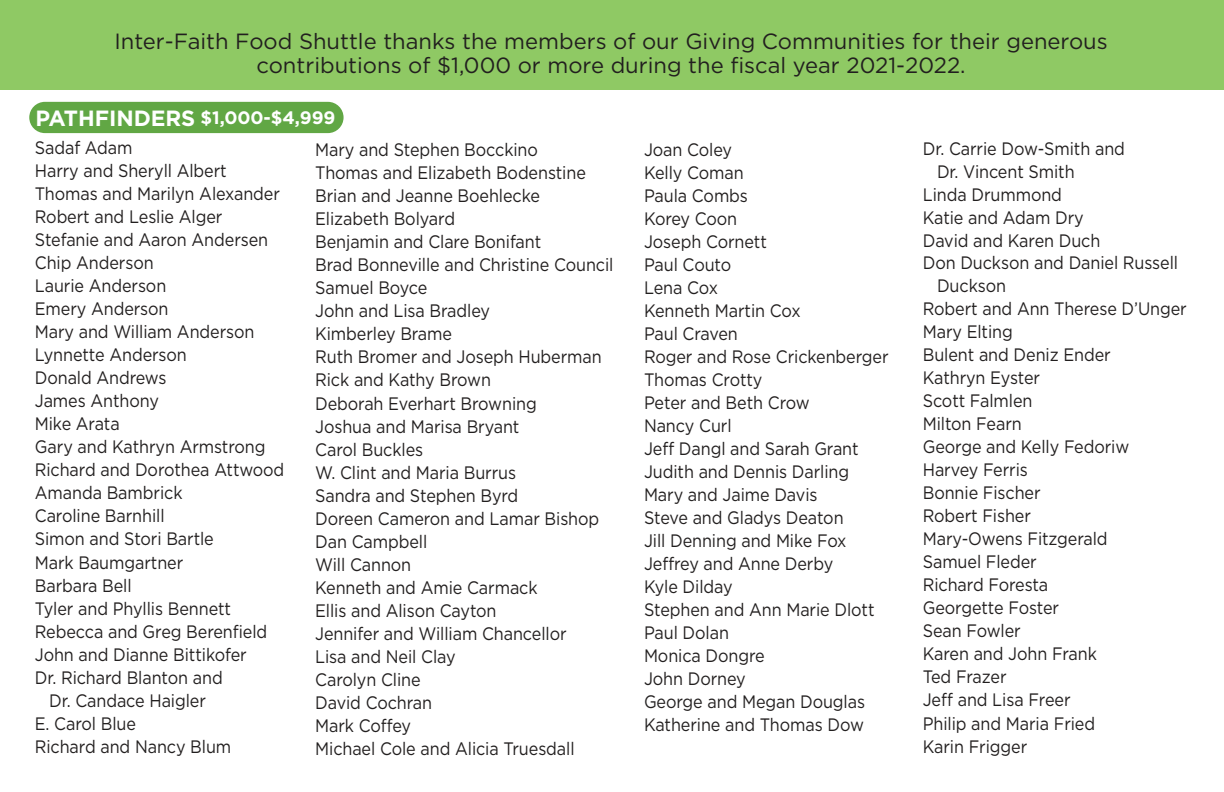
<style>
.page{position:relative;width:1224px;height:792px;background:#fff}
.page>*{position:absolute;margin:0;border:0;box-sizing:border-box;transform-origin:0 0}
.t1{font:22px/24px "Gotham";color:#221f1f;text-align:center}
.t2{font:18px/23px "Gotham";letter-spacing:-.005em;color:#221f1f;scale:.9 1}
.t3{font:700 18px "Gotham";letter-spacing:-.005em;color:#fff}
.s1{font-size:22px}
</style>
<div class="page">
<div style="left:29px;top:102px;width:315px;height:31px;background:#61a744;border-radius:16px"></div>
<div style="left:0;top:0;width:1224px;height:90px;background:#8fc964"></div>
<p class="t1" style="left:114px;top:30px;width:995px">Inter-Faith Food Shuttle thanks the members of our Giving Communities for their generous contributions of $1,000 or more during the fiscal year 2021-2022.</p>
<p class="t3" style="left:36px;top:109px;width:301px"><span class="s1">PATHFINDERS</span> $1,000-$4,999</p>
<p class="t2" style="left:35px;top:138px;width:110px">Sadaf Adam</p>
<p class="t2" style="left:35px;top:161px;width:215px">Harry and Sheryll Albert</p>
<p class="t2" style="left:35px;top:184px;width:274px">Thomas and Marilyn Alexander</p>
<p class="t2" style="left:35px;top:207px;width:210px">Robert and Leslie Alger</p>
<p class="t2" style="left:35px;top:230px;width:261px">Stefanie and Aaron Andersen</p>
<p class="t2" style="left:35px;top:253px;width:134px">Chip Anderson</p>
<p class="t2" style="left:35px;top:276px;width:148px">Laurie Anderson</p>
<p class="t2" style="left:35px;top:299px;width:150px">Emery Anderson</p>
<p class="t2" style="left:35px;top:322px;width:246px">Mary and William Anderson</p>
<p class="t2" style="left:35px;top:345px;width:171px">Lynnette Anderson</p>
<p class="t2" style="left:35px;top:368px;width:148px">Donald Andrews</p>
<p class="t2" style="left:35px;top:391px;width:139px">James Anthony</p>
<p class="t2" style="left:35px;top:414px;width:96px">Mike Arata</p>
<p class="t2" style="left:35px;top:437px;width:258px">Gary and Kathryn Armstrong</p>
<p class="t2" style="left:35px;top:460px;width:279px">Richard and Dorothea Attwood</p>
<p class="t2" style="left:35px;top:483px;width:166px">Amanda Bambrick</p>
<p class="t2" style="left:35px;top:506px;width:146px">Caroline Barnhill</p>
<p class="t2" style="left:35px;top:529px;width:200px">Simon and Stori Bartle</p>
<p class="t2" style="left:35px;top:552px;width:166px">Mark Baumgartner</p>
<p class="t2" style="left:35px;top:575px;width:109px">Barbara Bell</p>
<p class="t2" style="left:35px;top:598px;width:220px">Tyler and Phyllis Bennett</p>
<p class="t2" style="left:35px;top:621px;width:260px">Rebecca and Greg Berenfield</p>
<p class="t2" style="left:35px;top:644px;width:237px">John and Dianne Bittikofer</p>
<p class="t2" style="left:35px;top:667px;width:210px">Dr. Richard Blanton and</p>
<p class="t2" style="left:49px;top:690px;width:176px">Dr. Candace Haigler</p>
<p class="t2" style="left:35px;top:713px;width:114px">E. Carol Blue</p>
<p class="t2" style="left:35px;top:736px;width:220px">Richard and Nancy Blum</p>
<p class="t2" style="left:315px;top:139px;width:333px">Mary and Stephen Bocckino<br>Thomas and Elizabeth Bodenstine<br>Brian and Jeanne Boehlecke<br>Elizabeth Bolyard<br>Benjamin and Clare Bonifant<br>Brad Bonneville and Christine Council<br>Samuel Boyce<br>John and Lisa Bradley<br>Kimberley Brame<br>Ruth Bromer and Joseph Huberman<br>Rick and Kathy Brown<br>Deborah Everhart Browning<br>Joshua and Marisa Bryant<br>Carol Buckles<br>W. Clint and Maria Burrus<br>Sandra and Stephen Byrd<br>Doreen Cameron and Lamar Bishop<br>Dan Campbell<br>Will Cannon<br>Kenneth and Amie Carmack<br>Ellis and Alison Cayton<br>Jennifer and William Chancellor<br>Lisa and Neil Clay<br>Carolyn Cline<br>David Cochran<br>Mark Coffey<br>Michael Cole and Alicia Truesdall</p>
<p class="t2" style="left:644px;top:139px;width:273px">Joan Coley<br>Kelly Coman<br>Paula Combs<br>Korey Coon<br>Joseph Cornett<br>Paul Couto<br>Lena Cox<br>Kenneth Martin Cox<br>Paul Craven<br>Roger and Rose Crickenberger<br>Thomas Crotty<br>Peter and Beth Crow<br>Nancy Curl<br>Jeff Dangl and Sarah Grant<br>Judith and Dennis Darling<br>Mary and Jaime Davis<br>Steve and Gladys Deaton<br>Jill Denning and Mike Fox<br>Jeffrey and Anne Derby<br>Kyle Dilday<br>Stephen and Ann Marie Dlott<br>Paul Dolan<br>Monica Dongre<br>John Dorney<br>George and Megan Douglas<br>Katherine and Thomas Dow</p>
<p class="t2" style="left:923px;top:138px;width:226px">Dr. Carrie Dow-Smith and</p>
<p class="t2" style="left:937px;top:161px;width:154px">Dr. Vincent Smith</p>
<p class="t2" style="left:923px;top:184px;width:156px">Linda Drummond</p>
<p class="t2" style="left:923px;top:207px;width:180px">Katie and Adam Dry</p>
<p class="t2" style="left:923px;top:230px;width:199px">David and Karen Duch</p>
<p class="t2" style="left:923px;top:253px;width:285px">Don Duckson and Daniel Russell</p>
<p class="t2" style="left:937px;top:276px;width:78px">Duckson</p>
<p class="t2" style="left:923px;top:299px;width:295px">Robert and Ann Therese D’Unger</p>
<p class="t2" style="left:923px;top:322px;width:102px">Mary Elting</p>
<p class="t2" style="left:923px;top:345px;width:210px">Bulent and Deniz Ender</p>
<p class="t2" style="left:923px;top:368px;width:132px">Kathryn Eyster</p>
<p class="t2" style="left:923px;top:391px;width:123px">Scott Falmlen</p>
<p class="t2" style="left:923px;top:414px;width:112px">Milton Fearn</p>
<p class="t2" style="left:923px;top:437px;width:231px">George and Kelly Fedoriw</p>
<p class="t2" style="left:923px;top:460px;width:118px">Harvey Ferris</p>
<p class="t2" style="left:923px;top:483px;width:133px">Bonnie Fischer</p>
<p class="t2" style="left:923px;top:506px;width:122px">Robert Fisher</p>
<p class="t2" style="left:923px;top:529px;width:207px">Mary-Owens Fitzgerald</p>
<p class="t2" style="left:923px;top:552px;width:128px">Samuel Fleder</p>
<p class="t2" style="left:923px;top:575px;width:141px">Richard Foresta</p>
<p class="t2" style="left:923px;top:598px;width:153px">Georgette Foster</p>
<p class="t2" style="left:923px;top:621px;width:110px">Sean Fowler</p>
<p class="t2" style="left:923px;top:644px;width:195px">Karen and John Frank</p>
<p class="t2" style="left:923px;top:667px;width:95px">Ted Frazer</p>
<p class="t2" style="left:923px;top:690px;width:166px">Jeff and Lisa Freer</p>
<p class="t2" style="left:923px;top:713px;width:193px">Philip and Maria Fried</p>
<p class="t2" style="left:923px;top:736px;width:118px">Karin Frigger</p>
</div>
